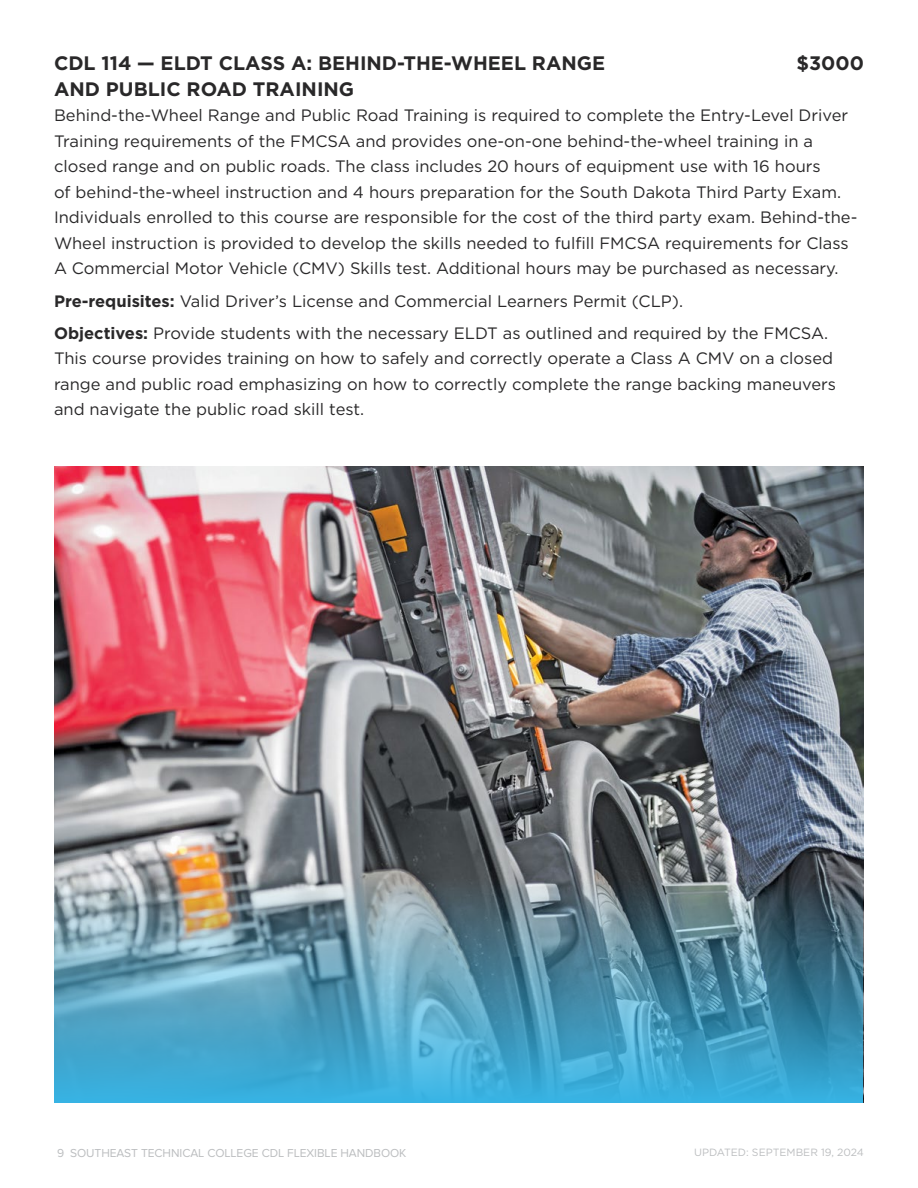
<style>
.page{position:relative;width:918px;height:1188px;background:#fff}
.page>*{position:absolute;margin:0;border:0;box-sizing:border-box;transform-origin:0 0}
.t1{font:700 19.5px "Gotham";color:#292829}
.t2{font:16.5px/25.5px "Gotham";color:#292829}
.t3{font:12px "Proxima Nova";letter-spacing:-.005em;color:#bcbec0}
.t4{font:10.5px "Gotham";color:#bcbec0}
.s1{font-weight:700}
</style>
<div class="page">
<img style="left:55px;top:467px;width:809px;height:635px">
<img style="left:54px;top:799px;width:808px;height:303px">
<p class="t1" style="left:54px;top:50px;width:553px">CDL 114 — ELDT CLASS A: BEHIND-THE-WHEEL RANGE</p>
<p class="t1" style="left:797px;top:50px;width:69px">$3000</p>
<p class="t1" style="left:54px;top:76px;width:302px">AND PUBLIC ROAD TRAINING</p>
<p class="t2" style="left:54px;top:102px;width:805px">Behind-the-Wheel Range and Public Road Training is required to complete the Entry-Level Driver Training requirements of the FM CSA and provides one-on-one behind-the-wheel training in a closed range and on public roads. The class includes 20 hours of equipment use with 16 hours<br>of behind-the-wheel instruction and 4 hours preparation for the South Dakota Third Party Exam.<br>Individuals enrolled to this course are responsible for the cost of the third party exam. Behind-the-Wheel instruction is provided to develop the skills needed to fulfill FM CSA requirements for Class A Commercial Motor Vehicle (CMV) Skills test. Additional hours may be purchased as necessary.</p>
<p class="t2" style="left:54px;top:284px;width:776px;line-height:32.2px"><span class="s1">Pre-requisites:</span> Valid Driver’s License and Commercial Learners Permit (CLP).<br><span class="s1">Objectives:</span> Provide students with the necessary ELDT as outlined and required by the FM CSA.</p>
<p class="t2" style="left:54px;top:345px;width:784px">This course provides training on how to safely and correctly operate a Class A CMV on a closed range and public road emphasizing on how to correctly complete the range backing maneuvers and navigate the public road skill test.</p>
<p class="t3" style="left:57px;top:1146px;width:351px">9 SOUTHEAST TECHNICAL COLLEGE CDL FLEXIBLE HANDBOOK</p>
<p class="t4" style="left:694px;top:1145px;width:73px">UPDATED: Septe</p>
<p class="t4" style="left:787px;top:1145px;width:79px">mber 19, 2024</p>
</div>
